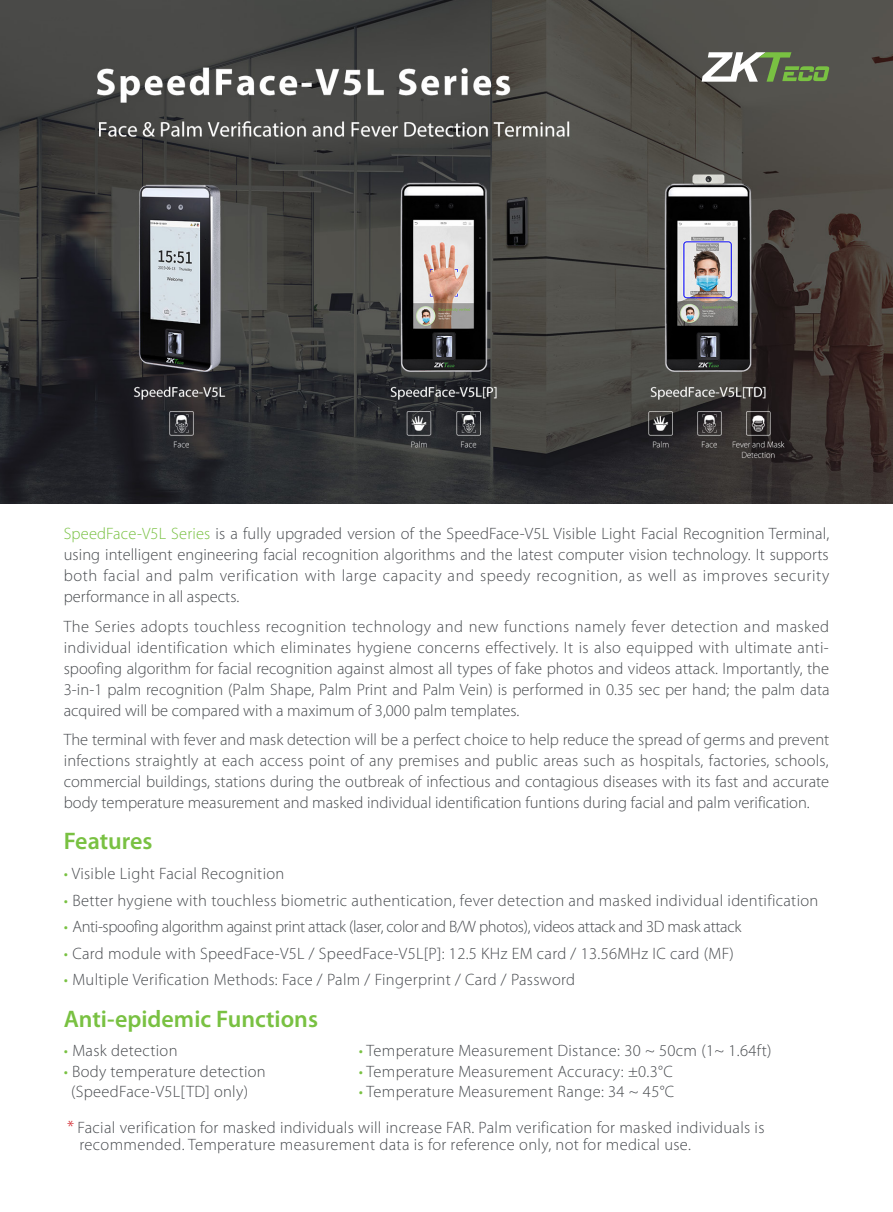
<style>
.page{position:relative;width:893px;height:1212px;background:#fff}
.page>*{position:absolute;margin:0;border:0;box-sizing:border-box;transform-origin:0 0}
.FB_introduction{font:600 24px "Myriad Pro";color:#79c142}
.FB_introduction-2{font:300 16.5px/21px "Myriad Pro";letter-spacing:.02em;color:#474a4e;text-align:justify}
.FB_introduction-3{font:300 16.5px "Myriad Pro";letter-spacing:-.02em;color:#474a4e}
.s1{color:#79c142}
.s2{font-weight:700;color:#79c142}
.s3{font-size:18px;color:#d1232a}
</style>
<div class="page">
<img style="left:0;top:0;width:893px;height:504px">
<svg style="left:702px;top:52px;width:127px;height:30px"></svg>
<p class="FB_introduction-2" style="left:64px;top:523px;width:767px"><span class="s1">SpeedFace-V5L Series</span> is a fully upgraded version of the SpeedFace-V5L Visible Light Facial Recognition Terminal, using intelligent engineering facial recognition algorithms and the latest computer vision technology. It supports both facial and palm verification with large capacity and speedy recognition, as well as improves security performance in all aspects.</p>
<p class="FB_introduction-2" style="left:64px;top:615px;width:767px">The Series adopts touchless recognition technology and new functions namely fever detection and masked individual identification which eliminates hygiene concerns effectively. It is also equipped with ultimate anti&shy;spoofing algorithm for facial recognition against almost all types of fake photos and videos attack. Importantly, the 3-in-1 palm recognition (Palm Shape, Palm Print and Palm Vein) is performed in 0.35 sec per hand; the palm data acquired will be compared with a maximum of 3,000 palm templates.</p>
<p class="FB_introduction-2" style="left:64px;top:729px;width:767px">The terminal with fever and mask detection will be a perfect choice to help reduce the spread of germs and prevent infections straightly at each access point of any premises and public areas such as hospitals, factories, schools, commercial buildings, stations during the outbreak of infectious and contagious diseases with its fast and accurate body temperature measurement and masked individual identification funtions during facial and palm verification.</p>
<p class="FB_introduction" style="left:64px;top:826px;width:90px">Features</p>
<p class="FB_introduction-2" style="left:64px;top:863px;width:222px"><span class="s2">·</span> Visible Light Facial Recognition</p>
<p class="FB_introduction-2" style="left:64px;top:889px;width:756px"><span class="s2">·</span> Better hygiene with touchless biometric authentication, fever detection and masked individual identification</p>
<p class="FB_introduction-3" style="left:64px;top:917px;width:679px"><span class="s2">·</span> Anti-spoofing algorithm against print attack (laser, color and B/W photos), videos attack and 3D mask attack</p>
<p class="FB_introduction-2" style="left:64px;top:942px;width:672px"><span class="s2">·</span> Card module with SpeedFace-V5L / SpeedFace-V5L[P]: 12.5 KHz EM card / 13.56MHz IC card (MF)</p>
<p class="FB_introduction-2" style="left:64px;top:969px;width:513px"><span class="s2">·</span> Multiple Verification Methods: Face / Palm / Fingerprint / Card / Password</p>
<p class="FB_introduction" style="left:64px;top:1003px;width:256px">Anti-epidemic Functions</p>
<p class="FB_introduction-2" style="left:64px;top:1040px;width:115px"><span class="s2">·</span> Mask detection</p>
<p class="FB_introduction-2" style="left:64px;top:1061px;width:203px"><span class="s2">·</span> Body temperature detection</p>
<p class="FB_introduction-2" style="left:71px;top:1081px;width:178px">(SpeedFace-V5L[TD] only)</p>
<p class="FB_introduction-2" style="left:359px;top:1040px;width:414px"><span class="s2">·</span> Temperature Measurement Distance: 30 ~ 50cm (1~ 1.64ft)</p>
<p class="FB_introduction-2" style="left:359px;top:1061px;width:315px"><span class="s2">·</span> Temperature Measurement Accuracy: ±0.3°C</p>
<p class="FB_introduction-2" style="left:359px;top:1081px;width:317px"><span class="s2">·</span> Temperature Measurement Range: 34 ~ 45°C</p>
<p class="FB_introduction-2" style="left:80px;top:1118px;width:686px;line-height:17.2px;text-indent:-13px"><span class="s3">*</span> Facial verification for masked individuals will increase FAR. Palm verification for masked individuals is recommended. Temperature measurement data is for reference only, not for medical use.</p>
</div>
